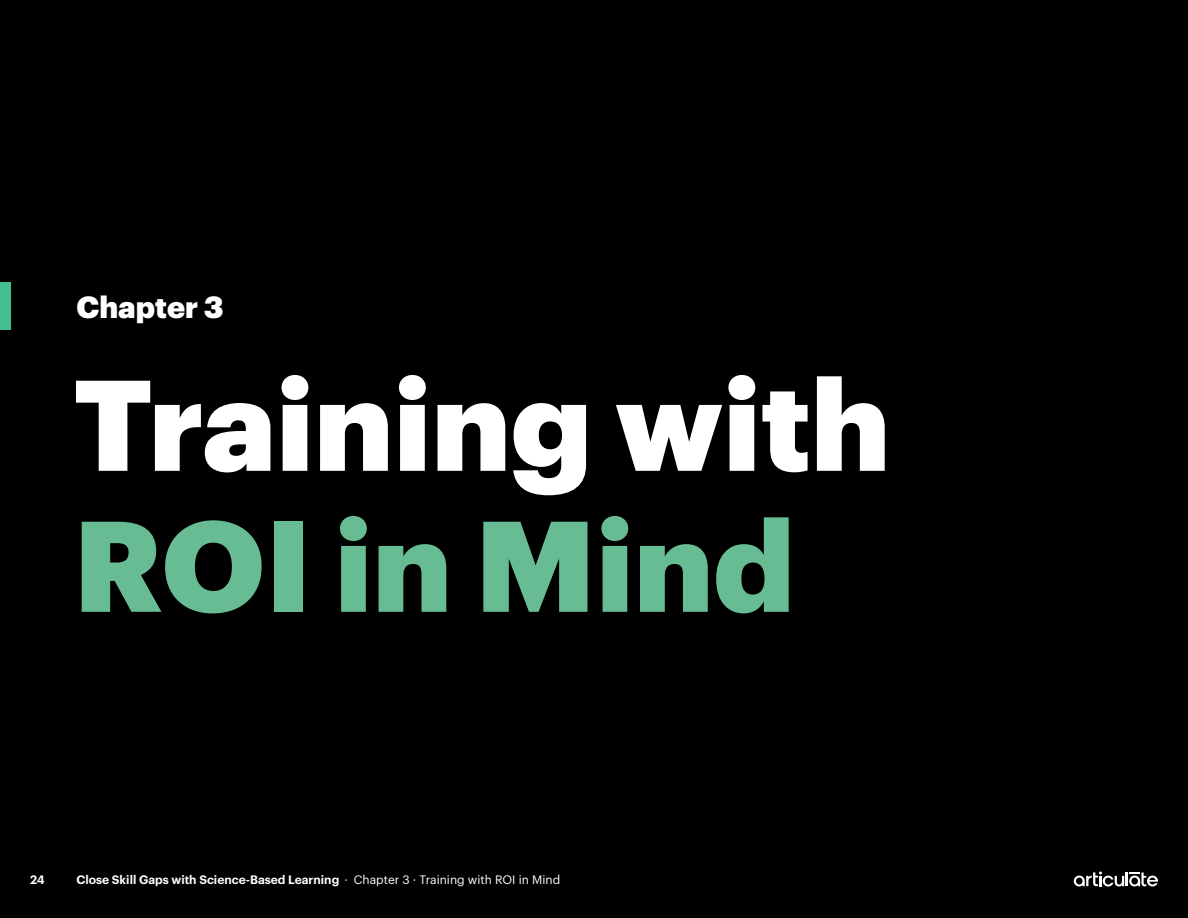
<style>
.page{position:relative;width:1188px;height:918px;background:#000}
.page>*{position:absolute;margin:0;border:0;box-sizing:border-box;transform-origin:0 0}
.t1{font:900 126px "Graphik";color:#fff}
.t2{font:900 126px "Graphik";color:#68bc94}
.t3{font:900 30px "Graphik";color:#fff}
.t4{font:600 12px "Graphik";color:#fff}
.s1{font-weight:400}
</style>
<div class="page">
<svg style="left:1074px;top:872px;width:84px;height:14px"></svg>
<div style="left:0;top:282px;width:10px;height:48px;background:#44bf90"></div>
<h2 class="t3" style="left:76px;top:284px;width:149px">Chapter 3</h2>
<h1 class="t1" style="left:74px;top:327px;width:818px">Training with</h1>
<h1 class="t2" style="left:74px;top:468px;width:723px">ROI in Mind</h1>
<p class="t4" style="left:30px;top:871px;width:16px">24</p>
<p class="t4" style="left:76px;top:871px;width:485px">Close Skill Gaps with Science-Based Learning <span class="s1">· Chapter 3 · Training with ROI in Mind</span></p>
</div>
